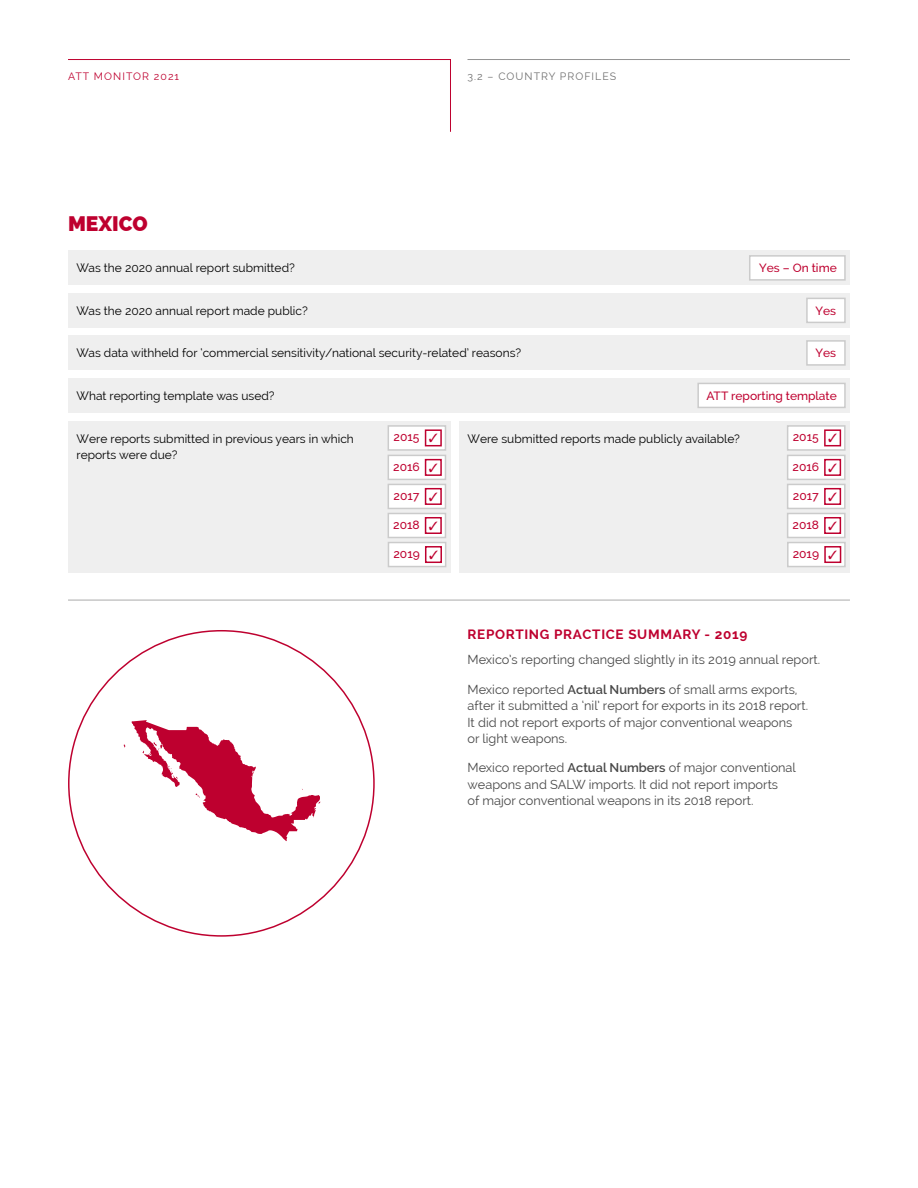
<style>
.page{position:relative;width:918px;height:1188px;background:#fff}
.page>*{position:absolute;margin:0;border:0;box-sizing:border-box;transform-origin:0 0}
.t1{font:800 21px "Raleway";color:#be002f}
.t2{font:700 13.5px "Raleway";letter-spacing:.05em;color:#be002f}
.t3{font:12.75px/16.5px "Raleway";color:#484848}
.t4{font:12px/16.5px "Raleway";color:#000}
.t5{font:500 12px "Raleway";color:#be002f}
.t6{font:10.5px "Raleway";letter-spacing:.1em;color:#6f6f6f}
.t7{font:10.5px "Raleway";letter-spacing:.1em;color:#be002f}
.s1{font-weight:600}
</style>
<div class="page">
<hr style="left:68px;top:600px;width:782px;height:1px;background:#aaa">
<div style="left:68px;top:251px;width:782px;height:34px;background:#efefef"></div>
<div style="left:68px;top:293px;width:782px;height:34px;background:#efefef"></div>
<div style="left:68px;top:336px;width:782px;height:34px;background:#efefef"></div>
<div style="left:68px;top:378px;width:782px;height:34px;background:#efefef"></div>
<div style="left:68px;top:421px;width:382px;height:151px;background:#efefef"></div>
<div style="left:459px;top:421px;width:391px;height:151px;background:#efefef"></div>
<div style="left:388px;top:425px;width:58px;height:26px;background:#fff;border:2px solid #cbcbcb"></div>
<div style="left:388px;top:484px;width:58px;height:25px;background:#fff;border:2px solid #cbcbcb"></div>
<div style="left:388px;top:513px;width:58px;height:25px;background:#fff;border:2px solid #cbcbcb"></div>
<div style="left:388px;top:542px;width:58px;height:25px;background:#fff;border:2px solid #cbcbcb"></div>
<div style="left:388px;top:455px;width:58px;height:25px;background:#fff;border:2px solid #cbcbcb"></div>
<div style="left:425px;top:429px;width:17px;height:17px;background:#fff;border:2px solid #be002f"></div>
<div style="left:425px;top:488px;width:17px;height:17px;background:#fff;border:2px solid #be002f"></div>
<div style="left:425px;top:517px;width:17px;height:17px;background:#fff;border:2px solid #be002f"></div>
<div style="left:425px;top:546px;width:17px;height:17px;background:#fff;border:2px solid #be002f"></div>
<div style="left:425px;top:459px;width:17px;height:17px;background:#fff;border:2px solid #be002f"></div>
<div style="left:787px;top:425px;width:59px;height:26px;background:#fff;border:2px solid #cbcbcb"></div>
<div style="left:787px;top:484px;width:59px;height:25px;background:#fff;border:2px solid #cbcbcb"></div>
<div style="left:787px;top:513px;width:59px;height:25px;background:#fff;border:2px solid #cbcbcb"></div>
<div style="left:787px;top:542px;width:59px;height:25px;background:#fff;border:2px solid #cbcbcb"></div>
<div style="left:787px;top:455px;width:59px;height:25px;background:#fff;border:2px solid #cbcbcb"></div>
<div style="left:824px;top:429px;width:17px;height:17px;background:#fff;border:2px solid #be002f"></div>
<div style="left:824px;top:488px;width:17px;height:17px;background:#fff;border:2px solid #be002f"></div>
<div style="left:824px;top:517px;width:17px;height:17px;background:#fff;border:2px solid #be002f"></div>
<div style="left:824px;top:546px;width:17px;height:17px;background:#fff;border:2px solid #be002f"></div>
<div style="left:824px;top:459px;width:17px;height:17px;background:#fff;border:2px solid #be002f"></div>
<div style="left:806px;top:298px;width:40px;height:25px;background:#fff;border:2px solid #cbcbcb"></div>
<div style="left:806px;top:340px;width:40px;height:26px;background:#fff;border:2px solid #cbcbcb"></div>
<div style="left:749px;top:255px;width:97px;height:26px;background:#fff;border:2px solid #cbcbcb"></div>
<div style="left:697px;top:383px;width:149px;height:25px;background:#fff;border:2px solid #cbcbcb"></div>
<svg style="left:132px;top:720px;width:189px;height:121px"></svg>
<svg style="left:68px;top:59px;width:383px;height:73px"></svg>
<hr style="left:468px;top:59px;width:382px;height:1px;background:#939393">
<p class="t7" style="left:68px;top:70px;width:113px">ATT MONITOR 2021</p>
<p class="t6" style="left:468px;top:70px;width:150px">3.2 – COUNTRY PROFILES</p>
<h1 class="t1" style="left:68px;top:212px;width:81px">MEXICO</h1>
<p class="t4" style="left:77px;top:260px;width:220px">Was the 2020 annual report submitted?</p>
<p class="t4" style="left:77px;top:302px;width:233px">Was the 2020 annual report made public?</p>
<p class="t4" style="left:77px;top:345px;width:446px">Was data withheld for ‘commercial sensitivity/national security-related’ reasons?</p>
<p class="t4" style="left:77px;top:387px;width:200px">What reporting template was used?</p>
<p class="t4" style="left:77px;top:430px;width:279px">Were reports submitted in previous years in which reports were due?</p>
<p class="t5" style="left:393px;top:430px;width:27px">2015</p>
<p class="t4" style="left:468px;top:430px;width:274px">Were submitted reports made publicly available?</p>
<p class="t5" style="left:394px;top:489px;width:27px">2017</p>
<p class="t5" style="left:393px;top:518px;width:28px">2018</p>
<p class="t5" style="left:393px;top:547px;width:28px">2019</p>
<p class="t5" style="left:759px;top:261px;width:79px">Yes – On time</p>
<p class="t5" style="left:815px;top:304px;width:22px">Yes</p>
<p class="t5" style="left:815px;top:346px;width:22px">Yes</p>
<p class="t5" style="left:706px;top:389px;width:132px">ATT reporting template</p>
<p class="t5" style="left:793px;top:430px;width:27px">2015</p>
<p class="t5" style="left:393px;top:460px;width:28px">2016</p>
<p class="t5" style="left:792px;top:460px;width:28px">2016</p>
<p class="t5" style="left:793px;top:489px;width:27px">2017</p>
<p class="t5" style="left:793px;top:518px;width:28px">2018</p>
<p class="t5" style="left:793px;top:547px;width:28px">2019</p>
<p class="t2" style="left:468px;top:627px;width:281px">REPORTING PRACTICE SUMMARY - 2019</p>
<p class="t3" style="left:468px;top:652px;width:354px">Mexico’s reporting changed slightly in its 2019 annual report.</p>
<p class="t3" style="left:468px;top:681px;width:342px">Mexico reported <span class="s1">Actual Numbers</span> of small arms exports, after it submitted a ‘nil’ report for exports in its 2018 report.<br>It did not report exports of major conventional weapons<br>or light weapons.</p>
<p class="t3" style="left:468px;top:760px;width:330px">Mexico reported <span class="s1">Actual Numbers</span> of major conventional weapons and SALW imports. It did not report imports<br>of major conventional weapons in its 2018 report.</p>
</div>
